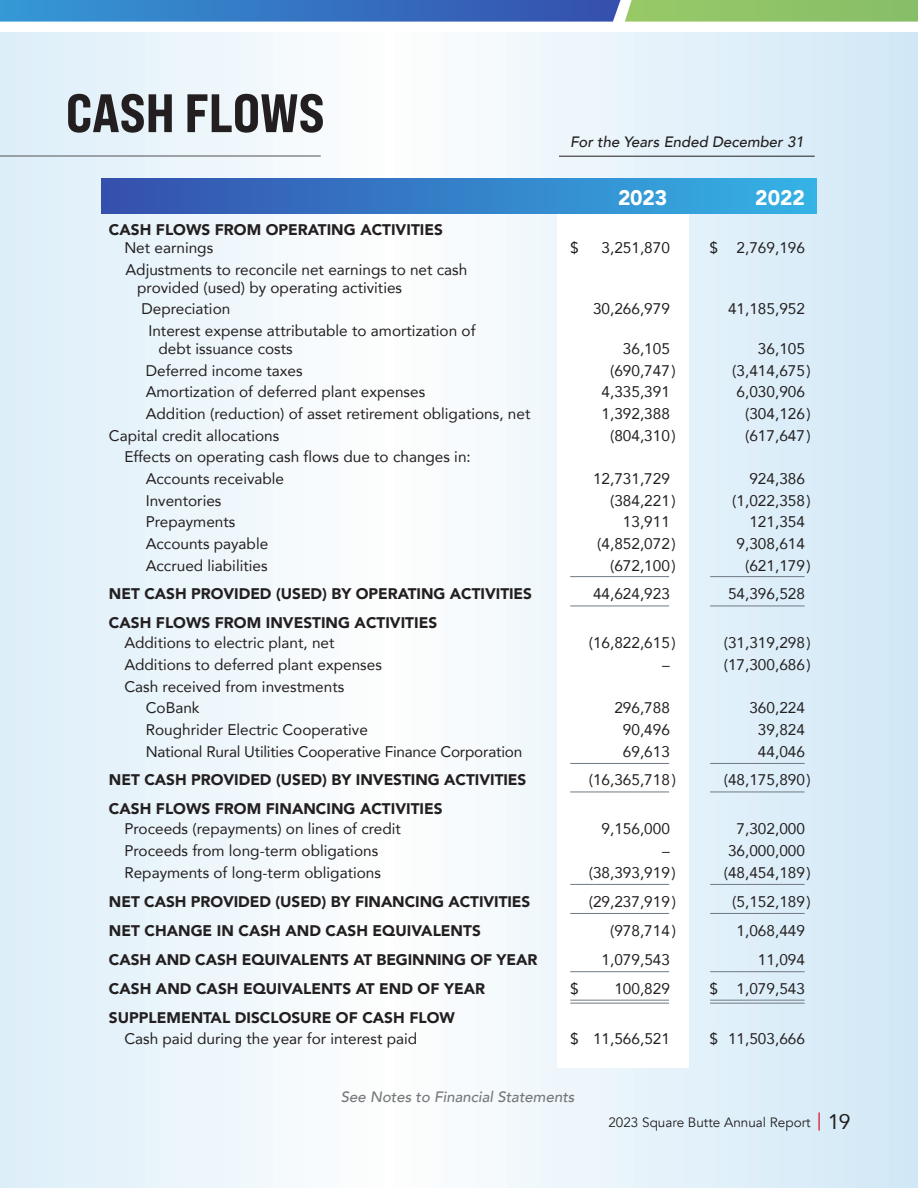
<style>
.page{position:relative;width:918px;height:1188px;background:#fff}
.page>*{position:absolute;margin:0;border:0;box-sizing:border-box;transform-origin:0 0}
.t1{font:54px "Bebas Neue Pro Exp Eb";letter-spacing:-.005em;color:#231f20}
.balance_sheet{font:900 21px "Avenir";letter-spacing:-.005em;color:#fff}
.balance_sheet-2{font:15.3px/18px "Avenir";color:#231f20}
.balance_sheet-3{font:900 15.3px "Avenir";color:#231f20}
.notes_statement{font:italic 500 15px "Avenir";color:#76787b}
.t2{font:italic 500 15px "Avenir";color:#231f20}
.t3{font:13.5px "Avenir";color:#231f20}
.s1{font-size:18px;color:#d63043}
.s2{font-size:21px}
</style>
<div class="page">
<div style="left:0;top:33px;width:389px;height:1155px;background:linear-gradient(to right,#dceef9,#fdfefe)"></div>
<div style="left:389px;top:33px;width:529px;height:1155px;background:linear-gradient(to right,#fdfefe,#d0e8f6)"></div>
<div style="left:557px;top:197px;width:132px;height:871px;background:#fff"></div>
<div style="left:102px;top:178px;width:714px;height:36px;background:linear-gradient(to right,#354fac,#35b3e5)"></div>
<hr style="left:559px;top:156px;width:256px;height:1px;background:#231f20">
<svg style="left:0;top:0;width:918px;height:22px;background:#5790a7"></svg>
<hr style="left:0;top:155px;width:321px;height:2px;background:#636366">
<hr style="left:570px;top:576px;width:99px;height:1px;background:#6f7983">
<hr style="left:710px;top:576px;width:95px;height:1px;background:#6f7983">
<hr style="left:570px;top:606px;width:99px;height:1px;background:#6f7983">
<hr style="left:710px;top:606px;width:95px;height:1px;background:#6f7983">
<hr style="left:570px;top:763px;width:99px;height:1px;background:#6f7983">
<hr style="left:710px;top:763px;width:95px;height:1px;background:#6f7983">
<hr style="left:570px;top:792px;width:99px;height:1px;background:#6f7983">
<hr style="left:710px;top:792px;width:95px;height:1px;background:#6f7983">
<hr style="left:570px;top:884px;width:99px;height:1px;background:#6f7983">
<hr style="left:710px;top:884px;width:95px;height:1px;background:#6f7983">
<hr style="left:570px;top:913px;width:99px;height:1px;background:#6f7983">
<hr style="left:710px;top:913px;width:95px;height:1px;background:#6f7983">
<hr style="left:570px;top:971px;width:99px;height:1px;background:#6f7983">
<hr style="left:710px;top:971px;width:95px;height:1px;background:#6f7983">
<hr style="left:570px;top:1000px;width:99px;height:1px;background:#6f7983">
<hr style="left:710px;top:1000px;width:95px;height:1px;background:#6f7983">
<hr style="left:570px;top:1003px;width:99px;height:1px;background:#6f7983">
<hr style="left:710px;top:1003px;width:95px;height:1px;background:#6f7983">
<p class="t1" style="left:66px;top:79px;width:260px">CASH FLOWS</p>
<p class="t2" style="left:570px;top:133px;width:235px">For the Years Ended December 31</p>
<p class="balance_sheet" style="left:618px;top:179px;width:51px">2023</p>
<p class="balance_sheet" style="left:755px;top:179px;width:51px">2022</p>
<p class="balance_sheet-3" style="left:109px;top:216px;width:335px">CASH FLOWS FROM OPERATING ACTIVITIES</p>
<p class="balance_sheet-2" style="left:124px;top:238px;width:90px">Net earnings</p>
<p class="balance_sheet-2" style="left:570px;top:238px;width:10px">$</p>
<p class="balance_sheet-2" style="left:602px;top:238px;width:70px">3,251,870</p>
<p class="balance_sheet-2" style="left:709px;top:238px;width:97px">$ 2,769,196</p>
<p class="balance_sheet-2" style="left:125px;top:260px;width:343px">Adjustments to reconcile net earnings to net cash</p>
<p class="balance_sheet-2" style="left:137px;top:278px;width:266px">provided (used) by operating activities</p>
<p class="balance_sheet-2" style="left:141px;top:300px;width:90px">Depreciation</p>
<p class="balance_sheet-2" style="left:593px;top:300px;width:78px">30,266,979</p>
<p class="balance_sheet-2" style="left:728px;top:300px;width:78px">41,185,952</p>
<p class="balance_sheet-2" style="left:159px;top:321px;width:318px;text-indent:-10px">Interest expense attributable to amortization of debt issuance costs</p>
<p class="balance_sheet-2" style="left:623px;top:339px;width:49px">36,105</p>
<p class="balance_sheet-2" style="left:758px;top:339px;width:49px">36,105</p>
<p class="balance_sheet-2" style="left:146px;top:361px;width:158px">Deferred income taxes</p>
<p class="balance_sheet-2" style="left:610px;top:361px;width:67px">(690,747)</p>
<p class="balance_sheet-2" style="left:732px;top:361px;width:80px">(3,414,675)</p>
<p class="balance_sheet-2" style="left:146px;top:383px;width:281px">Amortization of deferred plant expenses</p>
<p class="balance_sheet-2" style="left:602px;top:383px;width:70px">4,335,391</p>
<p class="balance_sheet-2" style="left:737px;top:383px;width:70px">6,030,906</p>
<p class="balance_sheet-2" style="left:146px;top:404px;width:386px">Addition (reduction) of asset retirement obligations, net</p>
<p class="balance_sheet-2" style="left:602px;top:404px;width:70px">1,392,388</p>
<p class="balance_sheet-2" style="left:745px;top:404px;width:67px">(304,126)</p>
<p class="balance_sheet-2" style="left:109px;top:426px;width:172px">Capital credit allocations</p>
<p class="balance_sheet-2" style="left:610px;top:426px;width:67px">(804,310)</p>
<p class="balance_sheet-2" style="left:745px;top:426px;width:67px">(617,647)</p>
<p class="balance_sheet-2" style="left:124px;top:448px;width:348px">Effects on operating cash flows due to changes in:</p>
<p class="balance_sheet-2" style="left:146px;top:469px;width:140px">Accounts receivable</p>
<p class="balance_sheet-2" style="left:593px;top:469px;width:78px">12,731,729</p>
<p class="balance_sheet-2" style="left:749px;top:469px;width:57px">924,386</p>
<p class="balance_sheet-2" style="left:146px;top:491px;width:77px">Inventories</p>
<p class="balance_sheet-2" style="left:610px;top:491px;width:67px">(384,221)</p>
<p class="balance_sheet-2" style="left:732px;top:491px;width:80px">(1,022,358)</p>
<p class="balance_sheet-2" style="left:146px;top:513px;width:91px">Prepayments</p>
<p class="balance_sheet-2" style="left:623px;top:513px;width:49px">13,911</p>
<p class="balance_sheet-2" style="left:749px;top:513px;width:57px">121,354</p>
<p class="balance_sheet-2" style="left:146px;top:534px;width:124px">Accounts payable</p>
<p class="balance_sheet-2" style="left:597px;top:534px;width:80px">(4,852,072)</p>
<p class="balance_sheet-2" style="left:737px;top:534px;width:70px">9,308,614</p>
<p class="balance_sheet-2" style="left:146px;top:556px;width:123px">Accrued liabilities</p>
<p class="balance_sheet-2" style="left:610px;top:556px;width:67px">(672,100)</p>
<p class="balance_sheet-2" style="left:745px;top:556px;width:67px">(621,179)</p>
<p class="balance_sheet-3" style="left:109px;top:581px;width:425px">NET CASH PROVIDED (USED) BY OPERATING ACTIVITIES</p>
<p class="balance_sheet-2" style="left:593px;top:585px;width:78px">44,624,923</p>
<p class="balance_sheet-2" style="left:728px;top:585px;width:78px">54,396,528</p>
<p class="balance_sheet-3" style="left:109px;top:610px;width:330px">CASH FLOWS FROM INVESTING ACTIVITIES</p>
<p class="balance_sheet-2" style="left:124px;top:633px;width:212px">Additions to electric plant, net</p>
<p class="balance_sheet-2" style="left:589px;top:633px;width:89px">(16,822,615)</p>
<p class="balance_sheet-2" style="left:724px;top:633px;width:88px">(31,319,298)</p>
<p class="balance_sheet-2" style="left:124px;top:655px;width:259px">Additions to deferred plant expenses</p>
<p class="balance_sheet-2" style="left:662px;top:655px;width:9px">–</p>
<p class="balance_sheet-2" style="left:724px;top:655px;width:88px">(17,300,686)</p>
<p class="balance_sheet-2" style="left:124px;top:677px;width:221px">Cash received from investments</p>
<p class="balance_sheet-2" style="left:146px;top:698px;width:55px">CoBank</p>
<p class="balance_sheet-2" style="left:614px;top:698px;width:57px">296,788</p>
<p class="balance_sheet-2" style="left:749px;top:698px;width:57px">360,224</p>
<p class="balance_sheet-2" style="left:146px;top:720px;width:224px">Roughrider Electric Cooperative</p>
<p class="balance_sheet-2" style="left:623px;top:720px;width:49px">90,496</p>
<p class="balance_sheet-2" style="left:758px;top:720px;width:49px">39,824</p>
<p class="balance_sheet-2" style="left:146px;top:742px;width:378px">National Rural Utilities Cooperative Finance Corporation</p>
<p class="balance_sheet-2" style="left:623px;top:742px;width:49px">69,613</p>
<p class="balance_sheet-2" style="left:758px;top:742px;width:49px">44,046</p>
<p class="balance_sheet-3" style="left:109px;top:767px;width:419px">NET CASH PROVIDED (USED) BY INVESTING ACTIVITIES</p>
<p class="balance_sheet-2" style="left:589px;top:770px;width:89px">(16,365,718)</p>
<p class="balance_sheet-2" style="left:724px;top:770px;width:88px">(48,175,890)</p>
<p class="balance_sheet-3" style="left:109px;top:795px;width:335px">CASH FLOWS FROM FINANCING ACTIVITIES</p>
<p class="balance_sheet-2" style="left:124px;top:819px;width:278px">Proceeds (repayments) on lines of credit</p>
<p class="balance_sheet-2" style="left:602px;top:819px;width:70px">9,156,000</p>
<p class="balance_sheet-2" style="left:737px;top:819px;width:70px">7,302,000</p>
<p class="balance_sheet-2" style="left:124px;top:841px;width:255px">Proceeds from long-term obligations</p>
<p class="balance_sheet-2" style="left:662px;top:841px;width:9px">–</p>
<p class="balance_sheet-2" style="left:728px;top:841px;width:78px">36,000,000</p>
<p class="balance_sheet-2" style="left:124px;top:863px;width:258px">Repayments of long-term obligations</p>
<p class="balance_sheet-2" style="left:589px;top:863px;width:89px">(38,393,919)</p>
<p class="balance_sheet-2" style="left:724px;top:863px;width:88px">(48,454,189)</p>
<p class="balance_sheet-3" style="left:109px;top:889px;width:423px">NET CASH PROVIDED (USED) BY FINANCING ACTIVITIES</p>
<p class="balance_sheet-2" style="left:589px;top:892px;width:89px">(29,237,919)</p>
<p class="balance_sheet-2" style="left:732px;top:892px;width:80px">(5,152,189)</p>
<p class="balance_sheet-3" style="left:109px;top:918px;width:373px">NET CHANGE IN CASH AND CASH EQUIVALENTS</p>
<p class="balance_sheet-2" style="left:610px;top:921px;width:67px">(978,714)</p>
<p class="balance_sheet-2" style="left:737px;top:921px;width:70px">1,068,449</p>
<p class="balance_sheet-3" style="left:109px;top:947px;width:430px">CASH AND CASH EQUIVALENTS AT BEGINNING OF YEAR</p>
<p class="balance_sheet-2" style="left:602px;top:950px;width:70px">1,079,543</p>
<p class="balance_sheet-2" style="left:758px;top:950px;width:49px">11,094</p>
<p class="balance_sheet-3" style="left:109px;top:975px;width:378px">CASH AND CASH EQUIVALENTS AT END OF YEAR</p>
<p class="balance_sheet-2" style="left:570px;top:979px;width:10px">$</p>
<p class="balance_sheet-2" style="left:614px;top:979px;width:57px">100,829</p>
<p class="balance_sheet-2" style="left:709px;top:979px;width:97px">$ 1,079,543</p>
<p class="balance_sheet-3" style="left:109px;top:1004px;width:347px">SUPPLEMENTAL DISCLOSURE OF CASH FLOW</p>
<p class="balance_sheet-2" style="left:124px;top:1029px;width:294px">Cash paid during the year for interest paid</p>
<p class="balance_sheet-2" style="left:570px;top:1029px;width:101px">$ 11,566,521</p>
<p class="balance_sheet-2" style="left:709px;top:1029px;width:97px">$ 11,503,666</p>
<p class="notes_statement" style="left:341px;top:1088px;width:235px">See Notes to Financial Statements</p>
<p class="t3" style="left:608px;top:1114px;width:244px">2023 Square Butte Annual Report <span class="s1">|</span> <span class="s2">19</span></p>
</div>
